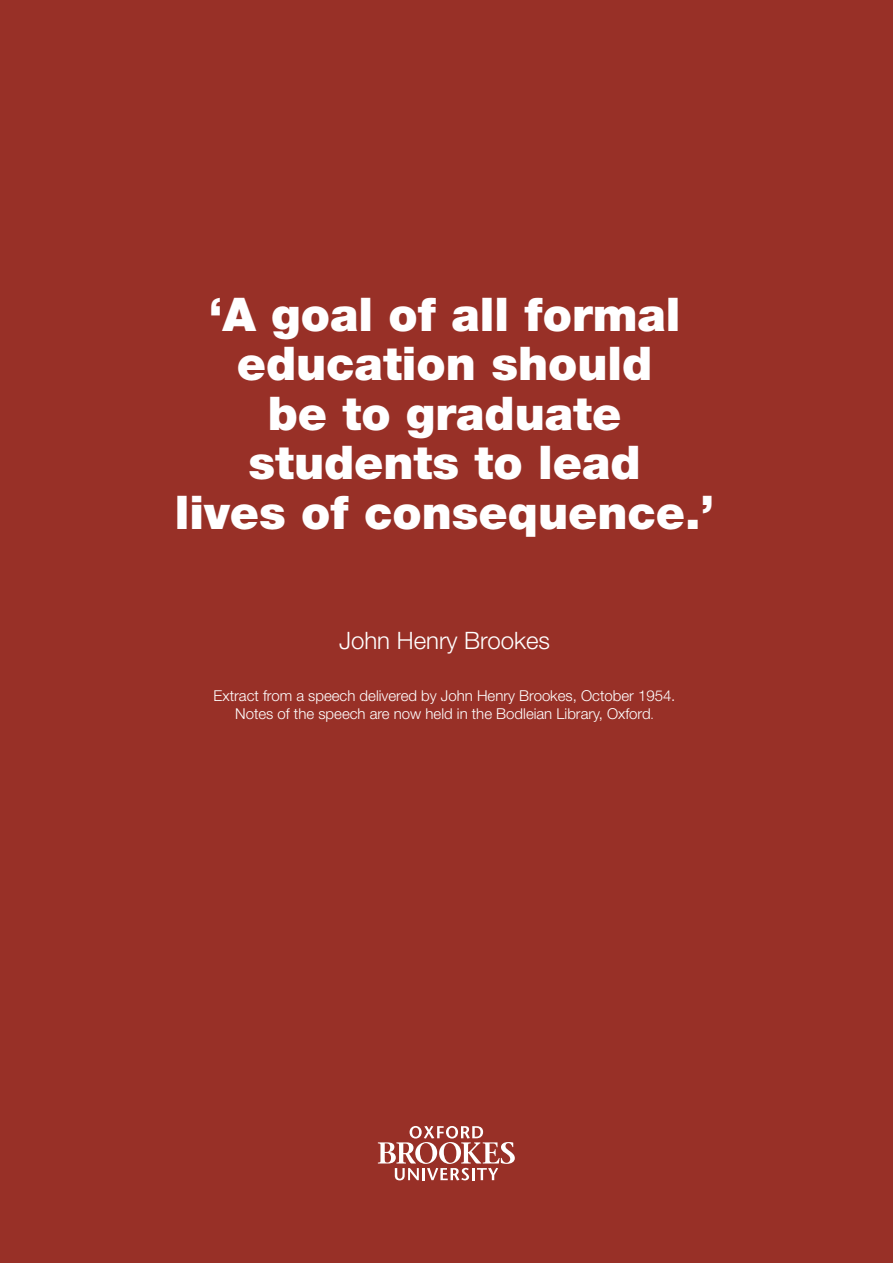
<style>
.page{position:relative;width:893px;height:1263px;background:#983027}
.page>*{position:absolute;margin:0;border:0;box-sizing:border-box;transform-origin:0 0}
.t1{font:900 46.5px/49.5px "Helvetica Neue";color:#fff;text-align:center}
.t2{font:300 24px "Helvetica Neue";color:#fff}
.t3{font:300 15px/18px "Helvetica Neue";color:#fff;text-align:center}
.s1{font-size:12px}
</style>
<div class="page">
<svg style="left:378px;top:1126px;width:137px;height:54px"></svg>
<h1 class="t1" style="left:175px;top:293px;width:541px">‘A goal of all formal education should<br>be to graduate students to lead<br>lives of consequence.’</h1>
<h2 class="t2" style="left:339px;top:632px;width:212px">John Henry Brookes</h2>
<p class="t3" style="left:214px;top:688px;width:463px">Extract from a speech delivered by John Henry Brookes, October 1954.<br>Notes of the speech are now held in the Bodleian Library, Oxford<span class="s1">.</span></p>
</div>
